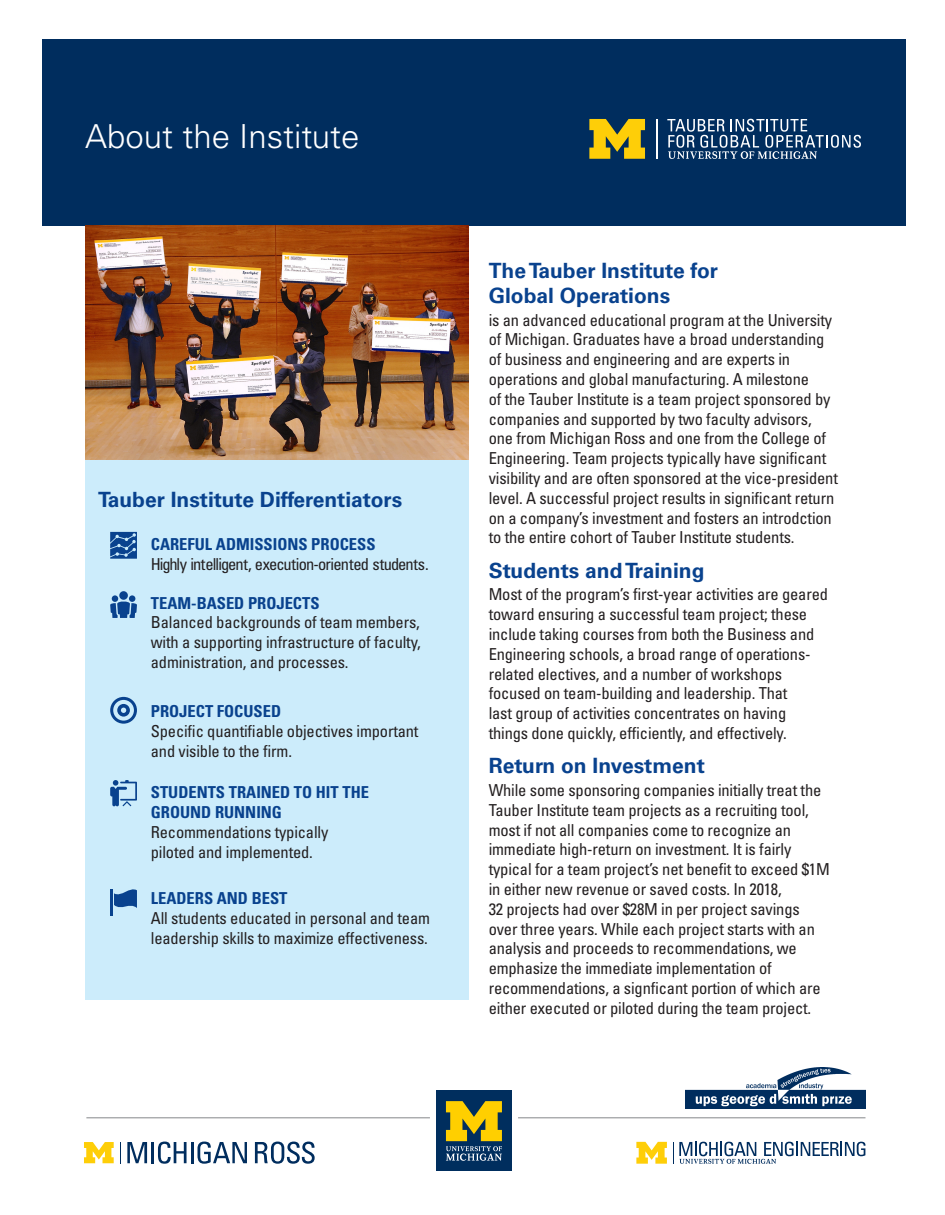
<style>
.page{position:relative;width:945px;height:1215px;background:#fff}
.page>*{position:absolute;margin:0;border:0;box-sizing:border-box;transform-origin:0 0}
.t1{font:300 33px "Univers";color:#fff}
.t2{font:700 21px/25.2px "Univers";color:#09428e}
.t3{font:condensed 16.5px/19.8px "Univers";letter-spacing:-.01em;color:#231f20}
.t4{font:700 condensed 16.5px/19.8px "Univers";color:#09428e}
.t5{font:condensed 16.5px "Univers";letter-spacing:-.05em;color:#231f20}
</style>
<div class="page">
<div style="left:86px;top:206px;width:383px;height:794px;background:#ccecfb"></div>
<div style="left:42px;top:40px;width:864px;height:186px;background:#002d5e"></div>
<svg style="left:110px;top:780px;width:27px;height:26px"></svg>
<div style="left:129px;top:595px;width:6px;height:7px;background:#09428e;border-radius:50%"></div>
<svg style="left:110px;top:601px;width:27px;height:17px"></svg>
<div style="left:112px;top:595px;width:6px;height:7px;background:#09428e;border-radius:50%"></div>
<div style="left:119px;top:591px;width:9px;height:9px;background:#09428e;border-radius:50%"></div>
<svg style="left:110px;top:532px;width:27px;height:27px"></svg>
<hr style="left:110px;top:889px;width:3px;height:27px;background:#09428e">
<svg style="left:114px;top:889px;width:23px;height:19px"></svg>
<svg style="left:110px;top:697px;width:27px;height:26px"></svg>
<svg style="left:120px;top:1142px;width:1px;height:21px"></svg>
<svg style="left:84px;top:1142px;width:30px;height:21px"></svg>
<svg style="left:127px;top:1142px;width:20px;height:21px"></svg>
<hr style="left:151px;top:1142px;width:3px;height:21px;background:#002d5e">
<svg style="left:158px;top:1142px;width:29px;height:22px"></svg>
<hr style="left:191px;top:1142px;width:3px;height:21px;background:#002d5e">
<svg style="left:198px;top:1142px;width:49px;height:22px"></svg>
<svg style="left:255px;top:1142px;width:60px;height:22px"></svg>
<svg style="left:673px;top:1142px;width:193px;height:22px"></svg>
<svg style="left:636px;top:1142px;width:31px;height:22px"></svg>
<div style="left:436px;top:1090px;width:76px;height:81px;background:#002e5e"></div>
<svg style="left:446px;top:1101px;width:56px;height:60px"></svg>
<img style="left:685px;top:1067px;width:180px;height:42px">
<svg style="left:589px;top:119px;width:56px;height:40px"></svg>
<svg style="left:667px;top:119px;width:194px;height:40px"></svg>
<hr style="left:656px;top:119px;width:1px;height:40px;background:#fff">
<img style="left:85px;top:226px;width:384px;height:234px">
<hr style="left:86px;top:1117px;width:344px;height:1px;background:#939598">
<hr style="left:518px;top:1117px;width:348px;height:1px;background:#939598">
<p class="t1" style="left:85px;top:116px;width:276px">About the Institute</p>
<p class="t2" style="left:98px;top:487px;width:306px">Tauber Institute Differentiators</p>
<p class="t4" style="left:151px;top:535px;width:226px">CAREFUL ADMISSIONS PROCESS</p>
<p class="t5" style="left:151px;top:554px;width:279px">Highly intelligent, execution-oriented students.</p>
<p class="t4" style="left:151px;top:593px;width:170px">TEAM-BASED PROJECTS</p>
<p class="t3" style="left:151px;top:612px;width:271px;text-align:justify">Balanced backgrounds of team members, with a supporting infrastructure of faculty, administration, and processes.</p>
<p class="t4" style="left:151px;top:701px;width:132px">PROJECT FOCUSED</p>
<p class="t3" style="left:151px;top:721px;width:269px">Specific quantifiable objectives important and visible to the firm.</p>
<p class="t4" style="left:151px;top:782px;width:220px">STUDENTS TRAINED TO HIT THE<br>GROUND RUNNING</p>
<p class="t3" style="left:151px;top:822px;width:179px">Recommendations typically piloted and implemented.</p>
<p class="t4" style="left:151px;top:888px;width:138px">LEADERS AND BEST</p>
<p class="t3" style="left:151px;top:908px;width:281px">All students educated in personal and team leadership skills to maximize effectiveness.</p>
<p class="t2" style="left:489px;top:258px;width:231px">The Tauber Institute for<br>Global Operations</p>
<p class="t3" style="left:489px;top:310px;width:351px">is an advanced educational program at the University of Michigan. Graduates have a broad understanding of business and engineering and are experts in operations and global manufacturing. A milestone<br>of the Tauber Institute is a team project sponsored by companies and supported by two faculty advisors, one from Michigan Ross and one from the College of Engineering. Team projects typically have significant visibility and are often sponsored at the vice-president level. A successful project results in significant return on a company’s investment and fosters an introdction to the entire cohort of Tauber Institute students.</p>
<p class="t2" style="left:489px;top:558px;width:217px">Students and Training</p>
<p class="t3" style="left:489px;top:584px;width:341px">Most of the program’s first-year activities are geared toward ensuring a successful team project; these include taking courses from both the Business and Engineering schools, a broad range of operations&shy;related electives, and a number of workshops focused on team-building and leadership. That<br>last group of activities concentrates on having things done quickly, efficiently, and effectively.</p>
<p class="t2" style="left:489px;top:753px;width:218px">Return on Investment</p>
<p class="t3" style="left:489px;top:780px;width:343px">While some sponsoring companies initially treat the Tauber Institute team projects as a recruiting tool, most if not all companies come to recognize an immediate high-return on investment. It is fairly typical for a team project’s net benefit to exceed $1M in either new revenue or saved costs. In 2018,<br>32 projects had over $28M in per project savings over three years. While each project starts with an analysis and proceeds to recommendations, we emphasize the immediate implementation of recommendations, a signficant portion of which are either executed or piloted during the team project.</p>
</div>
